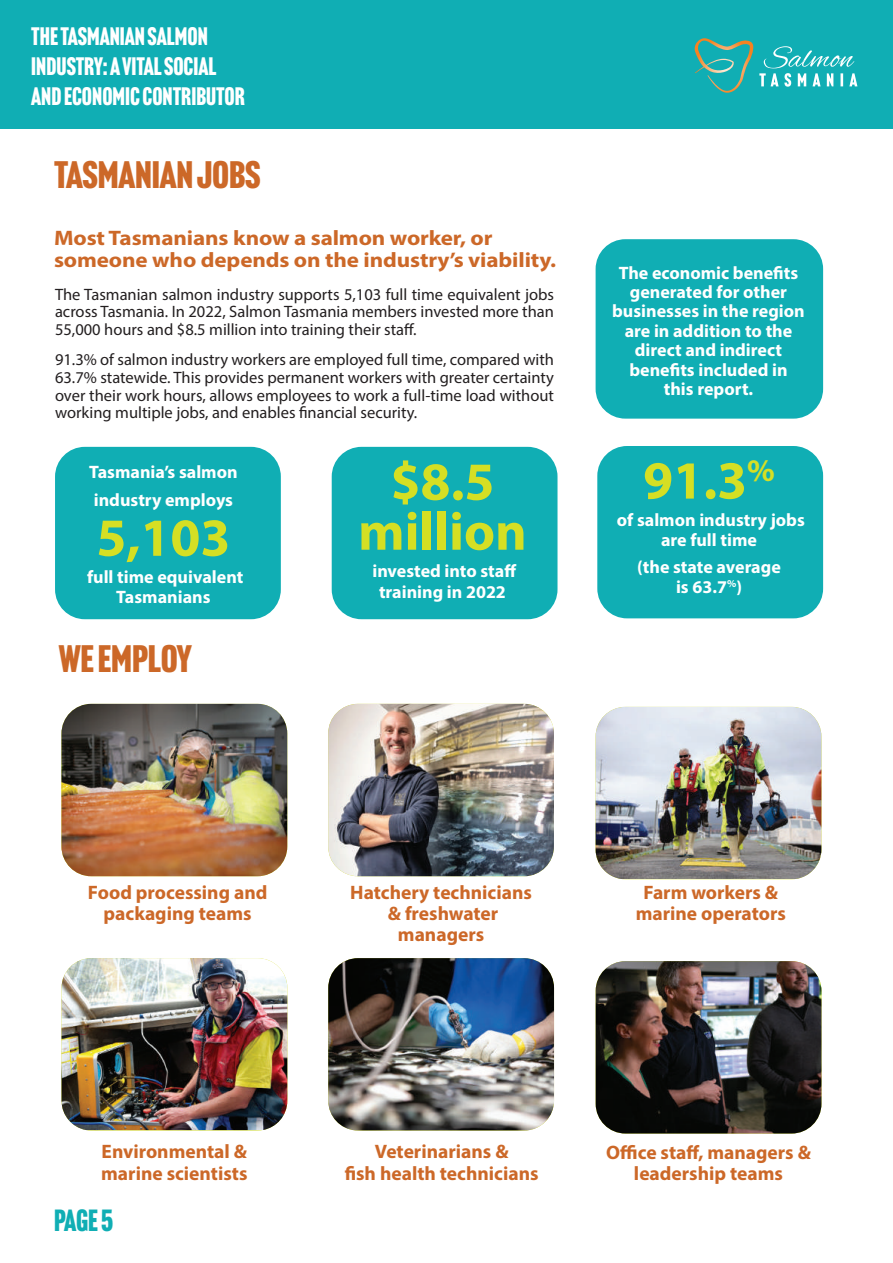
<style>
.page{position:relative;width:893px;height:1263px;background:#fff}
.page>*{position:absolute;margin:0;border:0;box-sizing:border-box;transform-origin:0 0}
.t1{font:700 54px/49.9px "Myriad Pro";color:#d5df24;text-align:center}
.t2{font:37.5px "Headline Gothic ATF";letter-spacing:-.005em;color:#cc6828;scale:1.1 1}
.t3{font:30px "Headline Gothic ATF";color:#10aeb4}
.t4{font:24.75px/29.7px "Headline Gothic ATF";color:#fff}
.t5{font:700 21px/22.6px "Myriad Pro";letter-spacing:-.005em;color:#cc6828;scale:1.1 1}
.t6{font:700 19.5px/21.5px "Myriad Pro";color:#cc6828;text-align:center}
.t7{font:700 18px/19.4px "Myriad Pro";color:#fff;text-align:center}
.t8{font:16.5px/17.9px "Myriad Pro";color:#231f20;text-align:justify}
</style>
<div class="page">
<svg style="left:61px;top:1071px;width:535px;height:60px"></svg>
<div style="left:332px;top:447px;width:225px;height:172px;background:#10aeb4;border-radius:30px"></div>
<div style="left:597px;top:446px;width:226px;height:172px;background:#10aeb4;border-radius:30px"></div>
<div style="left:55px;top:447px;width:226px;height:172px;background:#10aeb4;border-radius:30px"></div>
<div style="left:0;top:0;width:893px;height:128px;background:#10aeb4"></div>
<svg style="left:759px;top:46px;width:98px;height:41px"></svg>
<svg style="left:695px;top:38px;width:58px;height:55px"></svg>
<img style="left:61px;top:704px;width:226px;height:172px">
<img style="left:328px;top:704px;width:226px;height:172px">
<img style="left:596px;top:707px;width:225px;height:172px">
<img style="left:62px;top:958px;width:225px;height:172px">
<img style="left:328px;top:958px;width:226px;height:172px">
<img style="left:596px;top:961px;width:225px;height:172px">
<div style="left:596px;top:239px;width:227px;height:180px;background:#10aeb4;border-radius:30px"></div>
<h3 class="t4" style="left:31px;top:22px;width:215px">THE TASMANIAN SALMON<br>INDUSTRY: A VITAL SOCIAL<br>AND ECONOMIC CONTRIBUTOR</h3>
<h2 class="t2" style="left:54px;top:153px;width:189px">TASMANIAN JOBS</h2>
<p class="t5" style="left:54px;top:226px;width:458px">Most Tasmanians know a salmon worker, or someone who depends on the industry’s viability.</p>
<p class="t8" style="left:55px;top:285px;width:500px">The Tasmanian salmon industry supports 5,103 full time equivalent jobs across Tasmania. In 2022, Salmon Tasmania members invested more than 55,000 hours and $8.5 million into training their staff.</p>
<p class="t8" style="left:55px;top:350px;width:500px">91.3% of salmon industry workers are employed full time, compared with 63.7% statewide. This provides permanent workers with greater certainty over their work hours, allows employees to work a full-time load without working multiple jobs, and enables financial security.</p>
<p class="t7" style="left:89px;top:458px;width:150px;line-height:27.8px;text-align:left">Tasmania’s salmon industry employs</p>
<h1 class="t1" style="left:96px;top:511px;width:135px">5,103</h1>
<p class="t7" style="left:87px;top:567px;width:158px">full time equivalent<br>Tasmanians</p>
<h2 class="t2" style="left:59px;top:637px;width:123px">WE EMPLOY</h2>
<h1 class="t1" style="left:358px;top:455px;width:170px">$8.5 million</h1>
<p class="t7" style="left:372px;top:560px;width:145px;line-height:21.5px">invested into staff training in 2022</p>
<p class="t7" style="left:612px;top:262px;width:194px">The economic benefits generated for other businesses in the region are in addition to the direct and indirect benefits included in<br>this report.</p>
<h1 class="t1" style="left:643px;top:454px;width:133px">91.3<sup>%</sup></h1>
<p class="t7" style="left:617px;top:510px;width:190px">of salmon industry jobs are full time</p>
<p class="t7" style="left:637px;top:557px;width:145px">(the state average is 63.7<sup>%</sup>)</p>
<p class="t6" style="left:88px;top:881px;width:181px;line-height:21px">Food processing and packaging teams</p>
<p class="t6" style="left:350px;top:881px;width:183px">Hatchery technicians &amp; freshwater managers</p>
<p class="t6" style="left:636px;top:881px;width:152px">Farm workers &amp; marine operators</p>
<p class="t6" style="left:101px;top:1140px;width:148px;text-align:left">Environmental &amp; marine scientists</p>
<p class="t6" style="left:345px;top:1140px;width:195px">Veterinarians &amp;<br>fish health technicians</p>
<p class="t6" style="left:606px;top:1141px;width:206px">Office staff, managers &amp; leadership teams</p>
<h3 class="t3" style="left:54px;top:1203px;width:61px">PAGE 5</h3>
</div>
